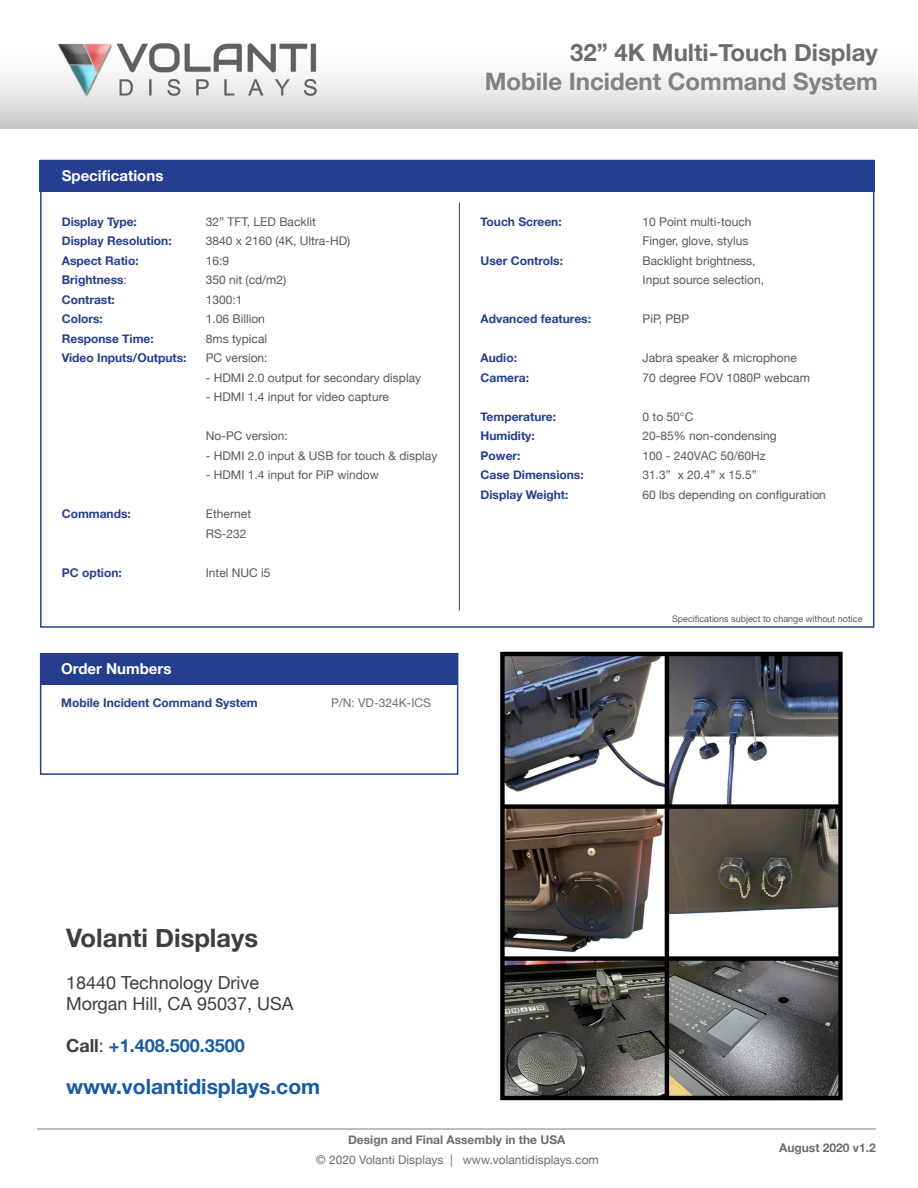
<style>
.page{position:relative;width:918px;height:1188px;background:#fff}
.page>*{position:absolute;margin:0;border:0;box-sizing:border-box;transform-origin:0 0}
.t1{font:700 25.5px "Helvetica Neue";color:#3e3e3f}
.t2{font:700 24px "Helvetica Neue";color:#808285}
.t3{font:700 24px "Helvetica Neue";color:#6c6d70}
.t4{font:700 21px "Helvetica Neue";color:#185ba3}
.t5{font:18px "Helvetica Neue";color:#3e3e3f}
.t6{font:700 18px "Helvetica Neue";color:#185ba3}
.t7{font:700 15px "Helvetica Neue";color:#fff}
.t8{font:12px "Helvetica Neue";color:#57585a}
.t9{font:700 12px "Helvetica Neue";color:#253f8e}
.t10{font:12px "Helvetica Neue";color:#6c6d70}
.t11{font:700 12px "Helvetica Neue";color:#6c6d70}
.t12{font:9px "Helvetica Neue";color:#57585a}
.s1{font-weight:400;color:#57585a}
.s2{color:#3e3e3f}
.s3{font-weight:400;color:#3e3e3f}
</style>
<div class="page">
<hr style="left:38px;top:1128px;width:838px;height:1px;background:#bcbdc0">
<svg style="left:0;top:76px;width:918px;height:52px;background:#ddddde"></svg>
<img style="left:37px;top:43px;width:312px;height:65px">
<div style="left:40px;top:161px;width:835px;height:31px;background:#253f8e"></div>
<hr style="left:459px;top:202px;width:1px;height:409px;background:#3e3e3f">
<div style="left:40px;top:653px;width:417px;height:32px;background:#253f8e"></div>
<div style="left:40px;top:653px;width:418px;height:122px;border:2px solid #223f99"></div>
<img style="left:500px;top:651px;width:343px;height:450px">
<p class="t7" style="left:62px;top:164px;width:103px">Specifications</p>
<p class="t9" style="left:62px;top:212px;width:77px">Display Type:</p>
<p class="t8" style="left:206px;top:213px;width:112px">32” TFT, LED Backlit</p>
<p class="t9" style="left:62px;top:232px;width:111px">Display Resolution:</p>
<p class="t8" style="left:206px;top:232px;width:146px">3840 x 2160 (4K, Ultra-HD)</p>
<p class="t9" style="left:62px;top:251px;width:78px">Aspect Ratio:</p>
<p class="t8" style="left:206px;top:252px;width:25px">16:9</p>
<p class="t9" style="left:62px;top:271px;width:67px">Brightness<span class="s1">:</span></p>
<p class="t8" style="left:206px;top:271px;width:82px">350 nit (cd/m2)</p>
<p class="t9" style="left:62px;top:290px;width:55px">Contrast:</p>
<p class="t8" style="left:206px;top:291px;width:38px">1300:1</p>
<p class="t9" style="left:62px;top:310px;width:43px">Colors:</p>
<p class="t8" style="left:206px;top:310px;width:61px">1.06 Billion</p>
<p class="t9" style="left:62px;top:329px;width:93px">Response Time:</p>
<p class="t8" style="left:206px;top:330px;width:63px">8ms typical</p>
<p class="t9" style="left:62px;top:349px;width:126px">Video Inputs/Outputs:</p>
<p class="t8" style="left:206px;top:349px;width:63px">PC version:</p>
<p class="t8" style="left:206px;top:369px;width:217px">- HDMI 2.0 output for secondary display</p>
<p class="t8" style="left:206px;top:388px;width:185px">- HDMI 1.4 input for video capture</p>
<p class="t8" style="left:206px;top:427px;width:83px">No-PC version:</p>
<p class="t8" style="left:206px;top:447px;width:233px">- HDMI 2.0 input &amp; USB for touch &amp; display</p>
<p class="t8" style="left:206px;top:466px;width:175px">- HDMI 1.4 input for PiP window</p>
<p class="t9" style="left:62px;top:505px;width:71px">Commands:</p>
<p class="t8" style="left:206px;top:505px;width:47px">Ethernet</p>
<p class="t8" style="left:206px;top:525px;width:42px">RS-232</p>
<p class="t9" style="left:62px;top:563px;width:61px">PC option:</p>
<p class="t8" style="left:206px;top:564px;width:66px">Intel NUC i5</p>
<p class="t7" style="left:61px;top:657px;width:112px">Order Numbers</p>
<p class="t9" style="left:61px;top:694px;width:198px">Mobile Incident Command System</p>
<p class="t10" style="left:331px;top:694px;width:101px">P/N: VD-324K-ICS</p>
<p class="t3" style="left:570px;top:34px;width:309px">32” 4K Multi-Touch Display</p>
<p class="t2" style="left:485px;top:63px;width:395px">Mobile Incident Command System</p>
<p class="t9" style="left:481px;top:212px;width:83px">Touch Screen:</p>
<p class="t8" style="left:643px;top:213px;width:110px">10 Point multi-touch</p>
<p class="t8" style="left:643px;top:232px;width:107px">Finger, glove, stylus</p>
<p class="t9" style="left:481px;top:251px;width:84px">User Controls:</p>
<p class="t8" style="left:643px;top:252px;width:114px">Backlight brightness,</p>
<p class="t8" style="left:643px;top:271px;width:123px">Input source selection,</p>
<p class="t9" style="left:481px;top:310px;width:112px">Advanced features:</p>
<p class="t8" style="left:643px;top:310px;width:48px">PiP, PBP</p>
<p class="t9" style="left:481px;top:349px;width:38px">Audio:</p>
<p class="t8" style="left:643px;top:349px;width:156px">Jabra speaker &amp; microphone</p>
<p class="t9" style="left:481px;top:368px;width:50px">Camera:</p>
<p class="t8" style="left:643px;top:369px;width:169px">70 degree FOV 1080P webcam</p>
<p class="t9" style="left:481px;top:407px;width:77px">Temperature:</p>
<p class="t8" style="left:643px;top:408px;width:52px">0 to 50°C</p>
<p class="t9" style="left:481px;top:427px;width:56px">Humidity:</p>
<p class="t8" style="left:643px;top:427px;width:136px">20-85% non-condensing</p>
<p class="t9" style="left:481px;top:446px;width:41px">Power:</p>
<p class="t8" style="left:643px;top:447px;width:125px">100 - 240VAC 50/60Hz</p>
<p class="t9" style="left:481px;top:466px;width:105px">Case Dimensions:</p>
<p class="t8" style="left:643px;top:466px;width:116px">31.3” x 20.4” x 15.5”</p>
<p class="t9" style="left:481px;top:485px;width:89px">Display Weight:</p>
<p class="t8" style="left:643px;top:486px;width:185px">60 lbs depending on configuration</p>
<p class="t12" style="left:672px;top:613px;width:192px">Specifications subject to change without notice</p>
<p class="t1" style="left:66px;top:918px;width:194px">Volanti Displays</p>
<p class="t5" style="left:66px;top:970px;width:195px">18440 Technology Drive</p>
<p class="t5" style="left:66px;top:991px;width:229px">Morgan Hill, CA 95037, USA</p>
<p class="t6" style="left:66px;top:1032px;width:180px"><span class="s2">Call</span><span class="s3">:</span> +1.408.500.3500</p>
<p class="t4" style="left:66px;top:1070px;width:256px">www.volantidisplays.com</p>
<p class="t11" style="left:348px;top:1131px;width:219px">Design and Final Assembly in the USA</p>
<p class="t10" style="left:316px;top:1151px;width:284px">© 2020 Volanti Displays | www.volantidisplays.com</p>
<p class="t11" style="left:779px;top:1138px;width:98px">August 2020 v1.2</p>
</div>
